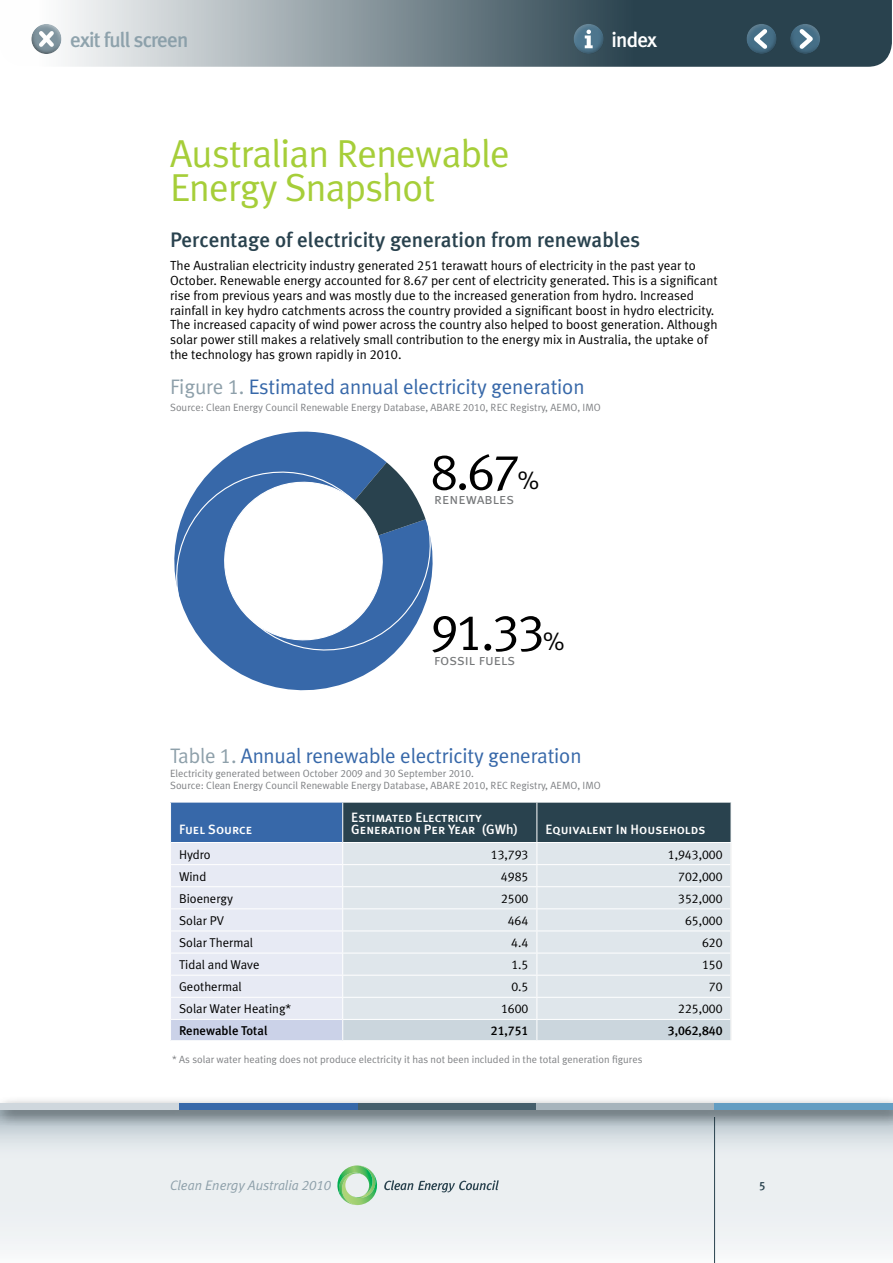
<style>
.page{position:relative;width:893px;height:1263px;background:#fff}
.page>*{position:absolute;margin:0;border:0;box-sizing:border-box;transform-origin:0 0}
.t1{font:51px "Meta Plus Normal Caps";color:#000}
.t2{font:39px/34.5px "Meta Plus Normal";letter-spacing:-.02em;color:#a6ce39}
.t3{font:21px "Meta Plus Normal";letter-spacing:-.01em;color:#3768a9}
.t4{font:500 21px "Meta Plus";color:#29424e}
.t5{font:500 21px "Meta Plus";letter-spacing:-.04em;color:#849aa5}
.t6{font:500 21px "Meta Plus";letter-spacing:-.04em;color:#fff}
.t7{font:15.3px "Meta Plus Normal Caps";color:#757779}
.t8{font:italic 13.8px "Meta Plus Normal";color:#8ea0aa}
.t9{font:13.5px/12px "Meta Plus Medium Caps";color:#fff}
.t10{font:13.2px/14.7px "Meta Plus Normal";color:#000}
.t11{font:12.75px "Meta Plus Normal";color:#000}
.t12{font:12.75px "Meta Plus Normal Caps";color:#000}
.t13{font:12.75px "Meta Plus Medium Caps";color:#000}
.t14{font:500 12.75px "Meta Plus";color:#000}
.t15{font:12px "Meta Plus Medium Caps";color:#29424e}
.t16{font:10.5px/12px "Meta Plus Normal";color:#808285}
.s1{font-family:"Meta Plus Normal Caps"}
.s2{color:#8ea0aa}
.s3{font-family:"Meta Plus Normal Caps";color:#8ea0aa}
.s4{font-family:"Meta Plus Normal";font-size:25.5px}
.s5{font-family:"Meta Plus";font-weight:500}
</style>
<div class="page">
<svg style="left:0;top:1126px;width:893px;height:137px"></svg>
<hr style="left:714px;top:1117px;width:1px;height:146px;background:#29424e">
<svg style="left:336px;top:1164px;width:163px;height:42px;background:#d1e0d8"></svg>
<div style="left:0;top:1095px;width:893px;height:31px;background:#000;opacity:.6"></div>
<div style="left:357px;top:1103px;width:179px;height:7px;background:#455e6b"></div>
<div style="left:536px;top:1103px;width:178px;height:7px;background:#a7b4bc"></div>
<div style="left:714px;top:1103px;width:179px;height:7px;background:#639dc2"></div>
<div style="left:0;top:1103px;width:179px;height:7px;background:#cfd7dd"></div>
<div style="left:179px;top:1103px;width:178px;height:7px;background:#3768a9"></div>
<svg style="left:222px;top:431px;width:163px;height:260px;fill:#3768a9"></svg>
<svg style="left:174px;top:461px;width:259px;height:200px"></svg>
<hr style="left:730px;top:843px;width:2px;height:22px;background:#f5f5f5">
<hr style="left:730px;top:865px;width:2px;height:22px;background:#f5f5f5">
<hr style="left:730px;top:887px;width:2px;height:22px;background:#f5f5f5">
<hr style="left:730px;top:909px;width:2px;height:22px;background:#f5f5f5">
<hr style="left:730px;top:931px;width:2px;height:22px;background:#f5f5f5">
<hr style="left:730px;top:953px;width:2px;height:22px;background:#f5f5f5">
<hr style="left:730px;top:975px;width:2px;height:22px;background:#f5f5f5">
<hr style="left:730px;top:997px;width:2px;height:22px;background:#f5f5f5">
<svg style="left:170px;top:802px;width:561px;height:239px;background:#c6cfd9"></svg>
<hr style="left:343px;top:1040px;width:194px;height:1px;background:#fff">
<hr style="left:537px;top:1040px;width:195px;height:1px;background:#fff">
<hr style="left:730px;top:1019px;width:2px;height:21px;background:#f5f5f5">
<svg style="left:63px;top:0;width:829px;height:67px;background:#74848c"></svg>
<div style="left:745px;top:22px;width:32px;height:25px;background:#fff;opacity:.75"></div>
<div style="left:745px;top:26px;width:33px;height:29px;background:#000;opacity:.75"></div>
<svg style="left:749px;top:25px;width:22px;height:28px"></svg>
<div style="left:790px;top:22px;width:32px;height:25px;background:#fff;opacity:.75"></div>
<div style="left:789px;top:26px;width:33px;height:29px;background:#000;opacity:.75"></div>
<svg style="left:795px;top:25px;width:22px;height:28px"></svg>
<div style="left:31px;top:22px;width:32px;height:25px;background:#fff;opacity:.75"></div>
<div style="left:30px;top:26px;width:33px;height:29px;background:#000;opacity:.75"></div>
<svg style="left:35px;top:27px;width:23px;height:24px"></svg>
<div style="left:572px;top:22px;width:32px;height:25px;background:#fff;opacity:.75"></div>
<div style="left:572px;top:26px;width:33px;height:29px;background:#000;opacity:.75"></div>
<svg style="left:585px;top:30px;width:8px;height:18px"></svg>
<h3 class="t5" style="left:70px;top:28px;width:120px">exit full screen</h3>
<h3 class="t6" style="left:612px;top:28px;width:47px">index</h3>
<h2 class="t2" style="left:170px;top:136px;width:341px">Australian Renewable<br>Energy Snapshot</h2>
<h3 class="t4" style="left:170px;top:228px;width:472px">Percentage of electricity generation from renewables</h3>
<p class="t10" style="left:170px;top:258px;width:549px">The Australian electricity industry generated <span class="s1">251</span> terawatt hours of electricity in the past year to October. Renewable energy accounted for <span class="s1">8.67</span> per cent of electricity generated. This is a significant rise from previous years and was mostly due to the increased generation from hydro. Increased rainfall in key hydro catchments across the country provided a significant boost in hydro electricity.<br>The increased capacity of wind power across the country also helped to boost generation. Although solar power still makes a relatively small contribution to the energy mix in Australia, the uptake of the technology has grown rapidly in <span class="s1">2010</span>.</p>
<h3 class="t3" style="left:170px;top:375px;width:416px"><span class="s2">Figure</span> <span class="s3">1.</span> Estimated annual electricity generation</h3>
<p class="t16" style="left:170px;top:401px;width:432px">Source: Clean Energy Council Renewable Energy Database, ABARE <span class="s1">2010</span>, REC Registry, AEMO, IMO</p>
<h1 class="t1" style="left:431px;top:442px;width:110px">8.67<span class="s4">%</span></h1>
<p class="t7" style="left:434px;top:490px;width:82px">renewables</p>
<h1 class="t1" style="left:431px;top:603px;width:135px">91.33<span class="s4">%</span></h1>
<p class="t7" style="left:434px;top:650px;width:83px">fossil fuels</p>
<h3 class="t3" style="left:170px;top:743px;width:413px"><span class="s2">Table</span> <span class="s3">1.</span> Annual renewable electricity generation</h3>
<p class="t16" style="left:170px;top:767px;width:432px">Electricity generated between October <span class="s1">2009</span> and <span class="s1">30</span> September <span class="s1">2010</span>.<br>Source: Clean Energy Council Renewable Energy Database, ABARE <span class="s1">2010</span>, REC Registry, AEMO, IMO</p>
<p class="t9" style="left:179px;top:823px;width:75px">Fuel Source</p>
<p class="t9" style="left:351px;top:811px;width:168px">Estimated Electricity<br>Generation Per Year (GW<span class="s5">h</span>)</p>
<p class="t9" style="left:545px;top:823px;width:161px">Equivalent In Households</p>
<p class="t11" style="left:179px;top:847px;width:33px">Hydro</p>
<p class="t12" style="left:491px;top:847px;width:39px">13,793</p>
<p class="t12" style="left:668px;top:847px;width:56px">1,943,000</p>
<p class="t11" style="left:179px;top:869px;width:29px">Wind</p>
<p class="t12" style="left:501px;top:869px;width:29px">4985</p>
<p class="t12" style="left:678px;top:869px;width:46px">702,000</p>
<p class="t11" style="left:179px;top:891px;width:55px">Bioenergy</p>
<p class="t12" style="left:501px;top:891px;width:29px">2500</p>
<p class="t12" style="left:678px;top:891px;width:46px">352,000</p>
<p class="t11" style="left:179px;top:913px;width:46px">Solar PV</p>
<p class="t12" style="left:508px;top:913px;width:22px">464</p>
<p class="t12" style="left:685px;top:913px;width:39px">65,000</p>
<p class="t11" style="left:179px;top:935px;width:76px">Solar Thermal</p>
<p class="t12" style="left:511px;top:935px;width:19px">4.4</p>
<p class="t12" style="left:702px;top:935px;width:22px">620</p>
<p class="t11" style="left:179px;top:957px;width:82px">Tidal and Wave</p>
<p class="t12" style="left:511px;top:957px;width:19px">1.5</p>
<p class="t12" style="left:702px;top:957px;width:22px">150</p>
<p class="t11" style="left:179px;top:979px;width:64px">Geothermal</p>
<p class="t12" style="left:511px;top:979px;width:19px">0.5</p>
<p class="t12" style="left:709px;top:979px;width:15px">70</p>
<p class="t11" style="left:179px;top:1001px;width:114px">Solar Water Heating*</p>
<p class="t12" style="left:501px;top:1001px;width:29px">1600</p>
<p class="t12" style="left:678px;top:1001px;width:46px">225,000</p>
<p class="t14" style="left:179px;top:1023px;width:90px">Renewable Total</p>
<p class="t13" style="left:491px;top:1023px;width:39px">21,751</p>
<p class="t13" style="left:668px;top:1023px;width:56px">3,062,840</p>
<p class="t16" style="left:172px;top:1053px;width:472px">* As solar water heating does not produce electricity it has not been included in the total generation figures</p>
<p class="t8" style="left:170px;top:1177px;width:163px">Clean Energy Australia <span class="s1">2010</span></p>
<p class="t15" style="left:759px;top:1179px;width:8px">5</p>
</div>
